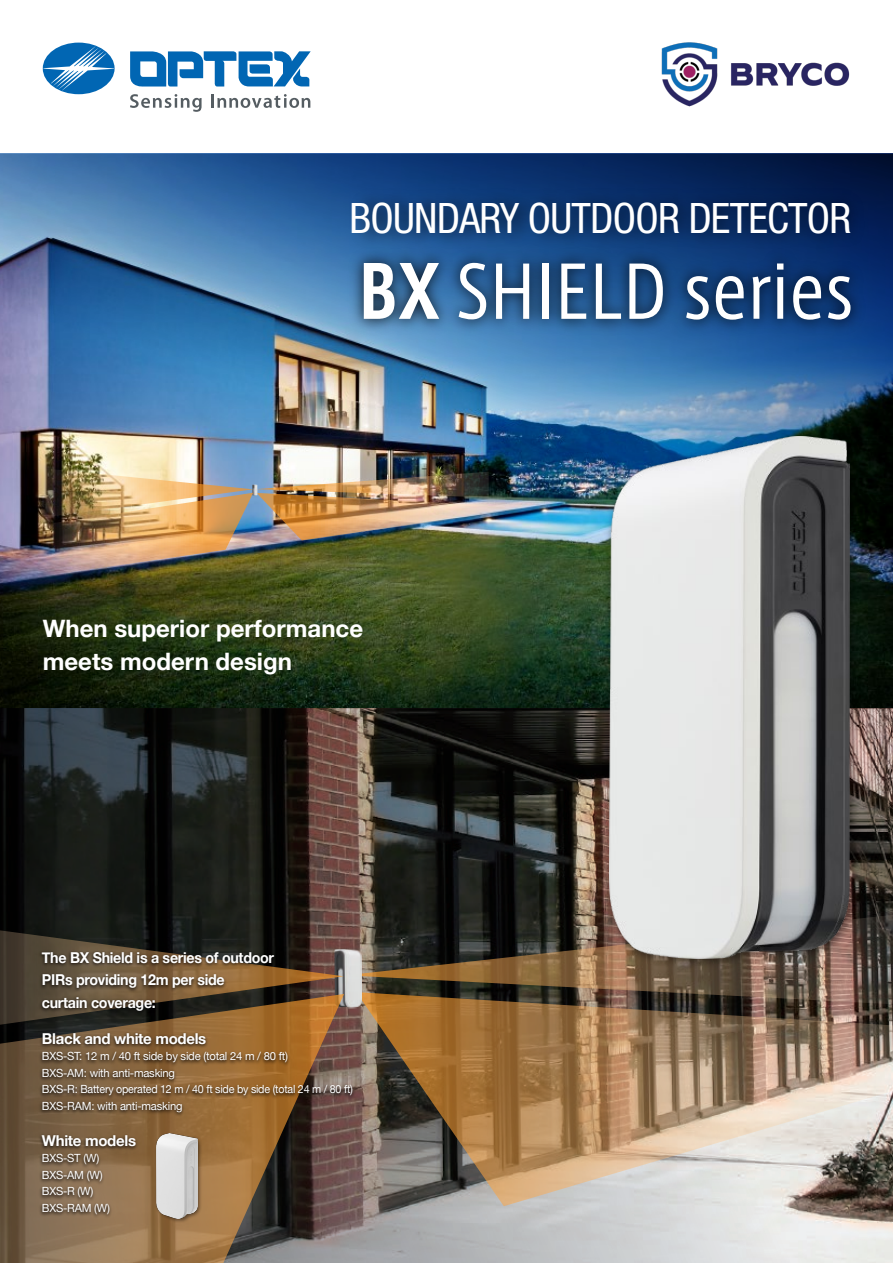
<style>
.page{position:relative;width:893px;height:1263px;background:#fff}
.page>*{position:absolute;margin:0;border:0;box-sizing:border-box;transform-origin:0 0}
.t1{font:condensed 42px "Helvetica Neue";letter-spacing:-.02em;color:#fff}
.t2{font:700 24px/33px "Helvetica Neue";color:#fff}
.t3{font:700 15px/22.5px "Helvetica Neue";letter-spacing:-.02em;color:#fff;scale:.95 1}
.t4{font:700 15px "Helvetica Neue";letter-spacing:-.02em;color:#fff}
.t5{font:11.25px/16.5px "Helvetica Neue";letter-spacing:-.02em;color:#fff}
</style>
<div class="page">
<svg style="left:130px;top:94px;width:72px;height:18px"></svg>
<svg style="left:212px;top:94px;width:98px;height:14px"></svg>
<div style="left:43px;top:43px;width:72px;height:51px;background:#0166b3;border-radius:50%"></div>
<svg style="left:43px;top:46px;width:71px;height:44px"></svg>
<svg style="left:130px;top:51px;width:181px;height:36px"></svg>
<svg style="left:0;top:708px;width:893px;height:555px;background:#555452"></svg>
<svg style="left:407px;top:906px;width:486px;height:86px;background:#514333"></svg>
<img style="left:407px;top:992px;width:486px;height:214px">
<svg style="left:0;top:801px;width:344px;height:98px;background:#1b1a16"></svg>
<img style="left:0;top:153px;width:893px;height:555px">
<img style="left:16px;top:465px;width:513px;height:115px">
<svg style="left:404px;top:456px;width:13px;height:2px"></svg>
<img style="left:600px;top:428px;width:264px;height:545px">
<img style="left:609px;top:437px;width:240px;height:521px">
<img style="left:343px;top:179px;width:527px;height:82px">
<img style="left:345px;top:244px;width:525px;height:95px">
<svg style="left:364px;top:263px;width:75px;height:56px"></svg>
<svg style="left:459px;top:263px;width:27px;height:56px"></svg>
<svg style="left:496px;top:264px;width:33px;height:55px"></svg>
<div style="left:542px;top:264px;width:6px;height:55px;background:#fff"></div>
<svg style="left:561px;top:264px;width:25px;height:55px"></svg>
<svg style="left:596px;top:264px;width:25px;height:55px"></svg>
<svg style="left:629px;top:264px;width:34px;height:55px"></svg>
<svg style="left:686px;top:276px;width:23px;height:44px"></svg>
<svg style="left:716px;top:276px;width:28px;height:44px"></svg>
<svg style="left:753px;top:276px;width:17px;height:43px"></svg>
<svg style="left:777px;top:263px;width:6px;height:56px"></svg>
<svg style="left:793px;top:276px;width:28px;height:44px"></svg>
<svg style="left:828px;top:276px;width:22px;height:44px"></svg>
<img style="left:0;top:899px;width:407px;height:364px">
<img style="left:661px;top:42px;width:189px;height:65px">
<h1 class="t1" style="left:349px;top:194px;width:503px">BOUNDARY OUTDOOR DETECTOR</h1>
<h2 class="t2" style="left:43px;top:612px;width:322px">When superior performance meets modern design</h2>
<h3 class="t3" style="left:42px;top:947px;width:246px">The BX Shield is a series of outdoor<br>PIRs providing 12m per side curtain coverage:</h3>
<h3 class="t4" style="left:42px;top:1027px;width:166px">Black and white models</h3>
<p class="t5" style="left:42px;top:1049px;width:313px">BXS-ST: 12 m / 40 ft side by side (total 24 m / 80 ft)<br>BXS-AM: with anti-masking<br>BXS-R: Battery operated 12 m / 40 ft side by side (total 24 m / 80 ft)<br>BXS-RAM: with anti-masking</p>
<h3 class="t4" style="left:42px;top:1129px;width:96px">White models</h3>
<p class="t5" style="left:42px;top:1151px;width:70px">BXS-ST (W)<br>BXS-AM (W)<br>BXS-R (W)<br>BXS-RAM (W)</p>
</div>
